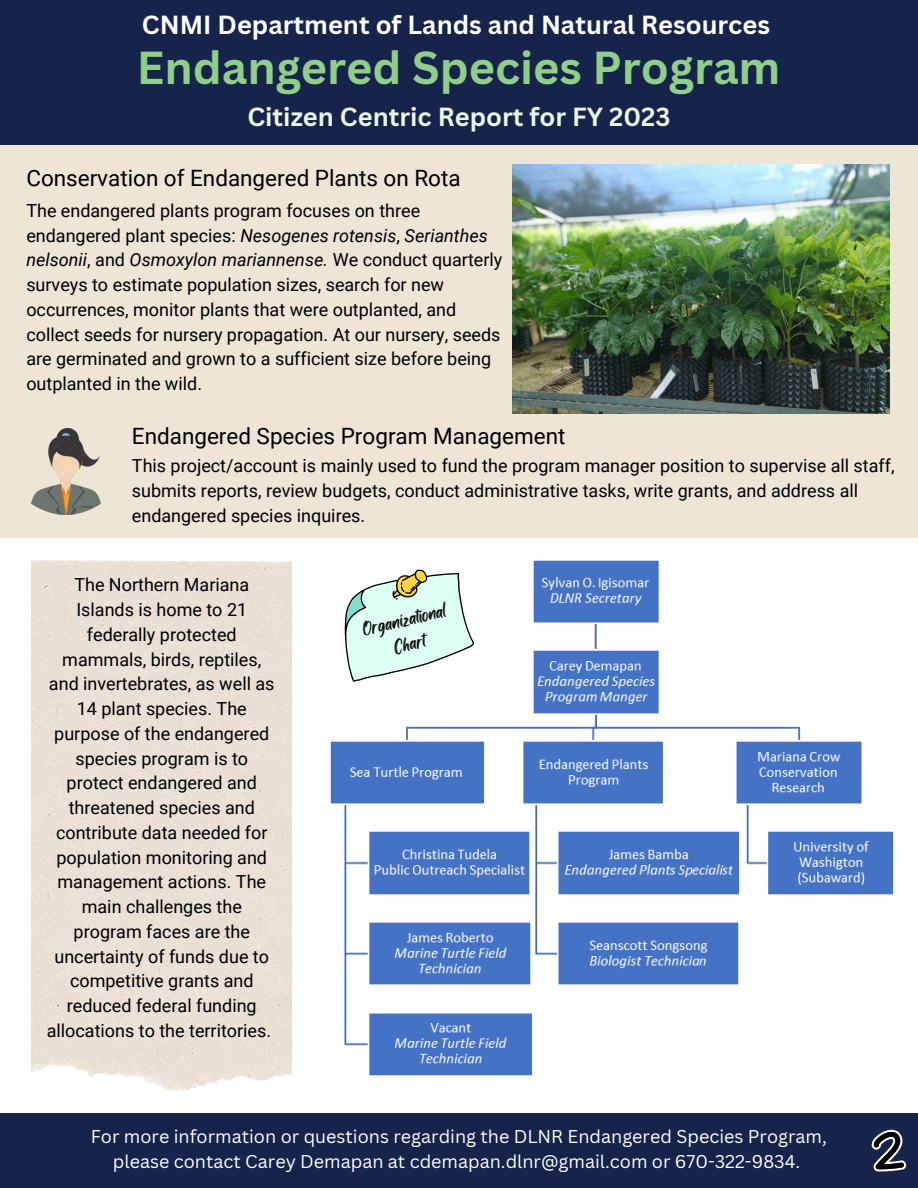
<style>
.page{position:relative;width:918px;height:1188px;background:#fff}
.page>*{position:absolute;margin:0;border:0;box-sizing:border-box;transform-origin:0 0}
.t1{font:700 45px "Canva Sans";color:#90cf89}
.t2{font:700 25.5px "Canva Sans";color:#fff}
.t3{font:700 25.5px "Canva Sans";color:#e9f6e4}
.t4{font:22.5px "Roboto";color:#000}
.t5{font:18.15px "Black Bones";color:#000}
.t6{font:18px/24.8px "Roboto";color:#000}
.t7{font:18px/24.8px "Canva Sans";color:#fff;text-align:center}
.s1{font-style:italic}
</style>
<div class="page">
<div style="left:0;top:0;width:918px;height:145px;background:#16244b"></div>
<div style="left:0;top:1114px;width:918px;height:74px;background:#16244b"></div>
<svg style="left:871px;top:1130px;width:35px;height:41px"></svg>
<div style="left:0;top:145px;width:918px;height:393px;background:#ede5d6"></div>
<img style="left:32px;top:429px;width:69px;height:85px">
<img style="left:512px;top:165px;width:377px;height:248px">
<img style="left:32px;top:560px;width:260px;height:532px">
<img style="left:330px;top:560px;width:564px;height:516px">
<p class="t2" style="left:142px;top:7px;width:630px">CNMI Department of Lands and Natural Resources</p>
<p class="t1" style="left:137px;top:36px;width:645px">Endangered Species Program</p>
<p class="t3" style="left:247px;top:99px;width:425px">Citizen Centric Report for FY 2023</p>
<p class="t4" style="left:26px;top:165px;width:436px">Conservation of Endangered Plants on Rota</p>
<p class="t6" style="left:26px;top:198px;width:478px">The endangered plants program focuses on three endangered plant species: <span class="s1">Nesogenes rotensis</span>, <span class="s1">Serianthes nelsonii</span>, and <span class="s1">Osmoxylon mariannense.</span> We conduct quarterly surveys to estimate population sizes, search for new occurrences, monitor plants that were outplanted, and collect seeds for nursery propagation. At our nursery, seeds are germinated and grown to a sufficient size before being outplanted in the wild.</p>
<p class="t4" style="left:132px;top:423px;width:435px">Endangered Species Program Management</p>
<p class="t6" style="left:132px;top:454px;width:764px">This project/account is mainly used to fund the program manager position to supervise all staff, submits reports, review budgets, conduct administrative tasks, write grants, and address all endangered species inquires.</p>
<p class="t6" style="left:47px;top:573px;width:229px;text-align:center">The Northern Mariana<br>Islands is home to 21 federally protected mammals, birds, reptiles, and invertebrates, as well as<br>14 plant species. The purpose of the endangered species program is to protect endangered and threatened species and contribute data needed for population monitoring and management actions. The main challenges the program faces are the uncertainty of funds due to competitive grants and reduced federal funding allocations to the territories.</p>
<p class="t5" style="left:360px;top:617px;width:86px;rotate:-13deg">Organizational</p>
<p class="t5" style="left:392px;top:635px;width:33px;rotate:-13deg">Chart</p>
<p class="t7" style="left:91px;top:1124px;width:738px">For more information or questions regarding the DLNR Endangered Species Program, please contact Carey Demapan at cdemapan.dlnr@gmail.com or 670-322-9834.</p>
</div>
